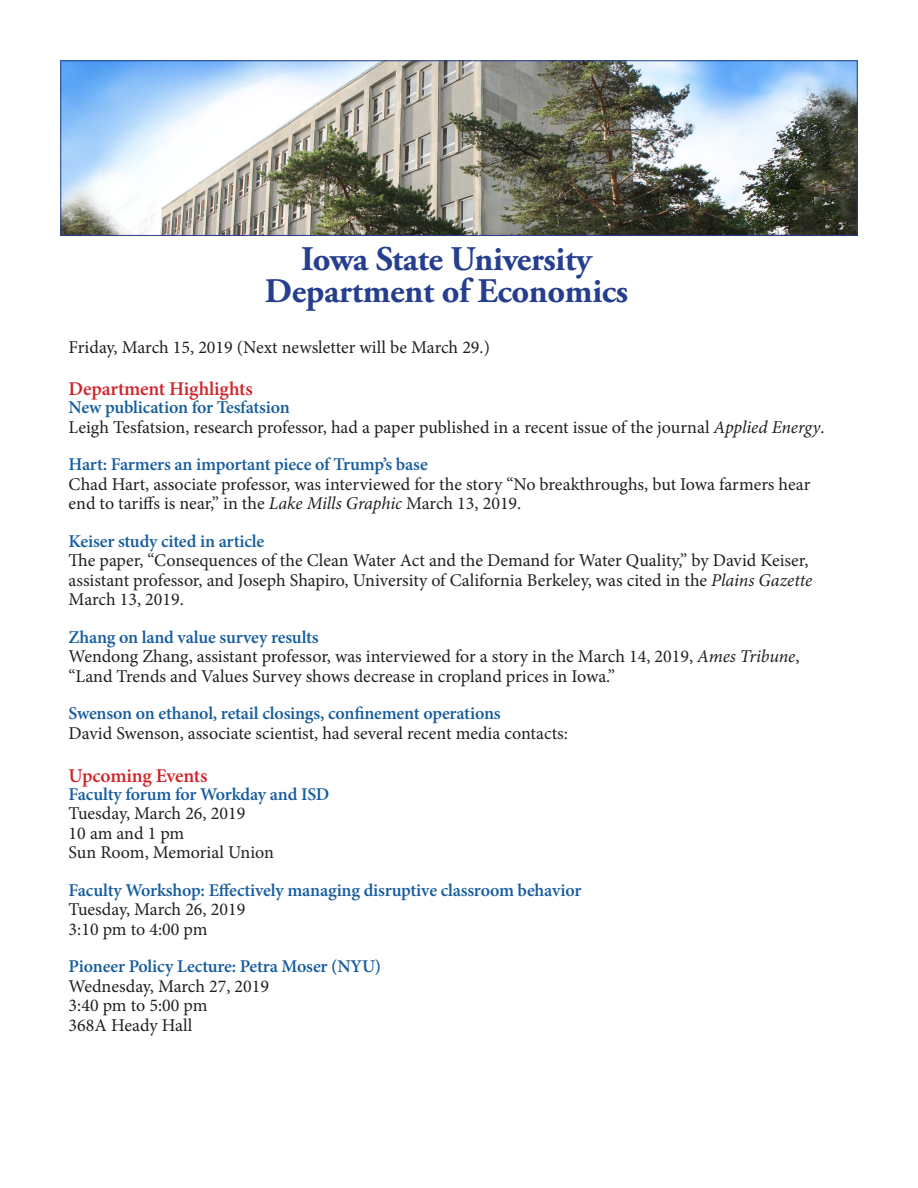
<style>
.page{position:relative;width:918px;height:1188px;background:#fff}
.page>*{position:absolute;margin:0;border:0;box-sizing:border-box;transform-origin:0 0}
.t1{font:700 34.5px "Adobe Garamond Pro";letter-spacing:-.01em;color:#253f8e}
.Subtitles{font:600 19.5px "Minion Pro";letter-spacing:-.01em;color:#d1232a}
.Paragraph{font:18px/19.5px "Minion Pro";letter-spacing:-.005em;color:#231f20}
.Subtitles-2{font:600 18px "Minion Pro";letter-spacing:-.01em;color:#175d9e}
.s1{font-style:italic}
</style>
<div class="page">
<img style="left:62px;top:62px;width:794px;height:172px">
<div style="left:60px;top:60px;width:798px;height:176px;border:1px solid #253f8e"></div>
<p class="t1" style="left:301px;top:239px;width:292px">Iowa State University</p>
<p class="t1" style="left:265px;top:271px;width:365px">Department of Economics</p>
<p class="Paragraph" style="left:69px;top:337px;width:423px">Friday, March 15, 2019 (Next newsletter will be March 29.)</p>
<p class="Subtitles" style="left:69px;top:376px;width:186px">Department Highlights</p>
<p class="Subtitles-2" style="left:69px;top:395px;width:223px">New publication for Tesfatsion</p>
<p class="Paragraph" style="left:69px;top:418px;width:757px">Leigh Tesfatsion, research professor, had a paper published in a recent issue of the journal <span class="s1">Applied Energy</span>.</p>
<p class="Subtitles-2" style="left:69px;top:452px;width:361px">Hart: Farmers an important piece of Trump’s base</p>
<p class="Paragraph" style="left:69px;top:475px;width:743px">Chad Hart, associate professor, was interviewed for the story “No breakthroughs, but Iowa farmers hear end to tariffs is near,” in the <span class="s1">Lake Mills Graphic</span> March 13, 2019.</p>
<p class="Subtitles-2" style="left:69px;top:529px;width:197px">Keiser study cited in article</p>
<p class="Paragraph" style="left:69px;top:551px;width:745px">The paper, “Consequences of the Clean Water Act and the Demand for Water Quality,” by David Keiser, assistant professor, and Joseph Shapiro, University of California Berkeley, was cited in the <span class="s1">Plains Gazette<br></span>March 13, 2019.</p>
<p class="Subtitles-2" style="left:69px;top:625px;width:252px">Zhang on land value survey results</p>
<p class="Paragraph" style="left:69px;top:647px;width:732px">Wendong Zhang, assistant professor, was interviewed for a story in the March 14, 2019, <span class="s1">Ames Tribune</span>, “Land Trends and Values Survey shows decrease in cropland prices in Iowa.”</p>
<p class="Subtitles-2" style="left:69px;top:701px;width:433px">Swenson on ethanol, retail closings, confinement operations</p>
<p class="Paragraph" style="left:69px;top:724px;width:501px">David Swenson, associate scientist, had several recent media contacts:</p>
<p class="Subtitles" style="left:69px;top:762px;width:140px">Upcoming Events</p>
<p class="Subtitles-2" style="left:69px;top:782px;width:262px">Faculty forum for Workday and ISD</p>
<p class="Paragraph" style="left:69px;top:804px;width:178px">Tuesday, March 26, 2019</p>
<p class="Paragraph" style="left:69px;top:823px;width:117px">10 am and 1 pm</p>
<p class="Paragraph" style="left:69px;top:843px;width:207px">Sun Room, Memorial Union</p>
<p class="Subtitles-2" style="left:69px;top:878px;width:514px">Faculty Workshop: Effectively managing disruptive classroom behavior</p>
<p class="Paragraph" style="left:69px;top:900px;width:178px">Tuesday, March 26, 2019</p>
<p class="Paragraph" style="left:69px;top:919px;width:140px">3:10 pm to 4:00 pm</p>
<p class="Subtitles-2" style="left:69px;top:954px;width:314px">Pioneer Policy Lecture: Petra Moser (NYU)</p>
<p class="Paragraph" style="left:69px;top:976px;width:202px">Wednesday, March 27, 2019</p>
<p class="Paragraph" style="left:69px;top:996px;width:140px">3:40 pm to 5:00 pm</p>
<p class="Paragraph" style="left:69px;top:1015px;width:125px">368A Heady Hall</p>
</div>
